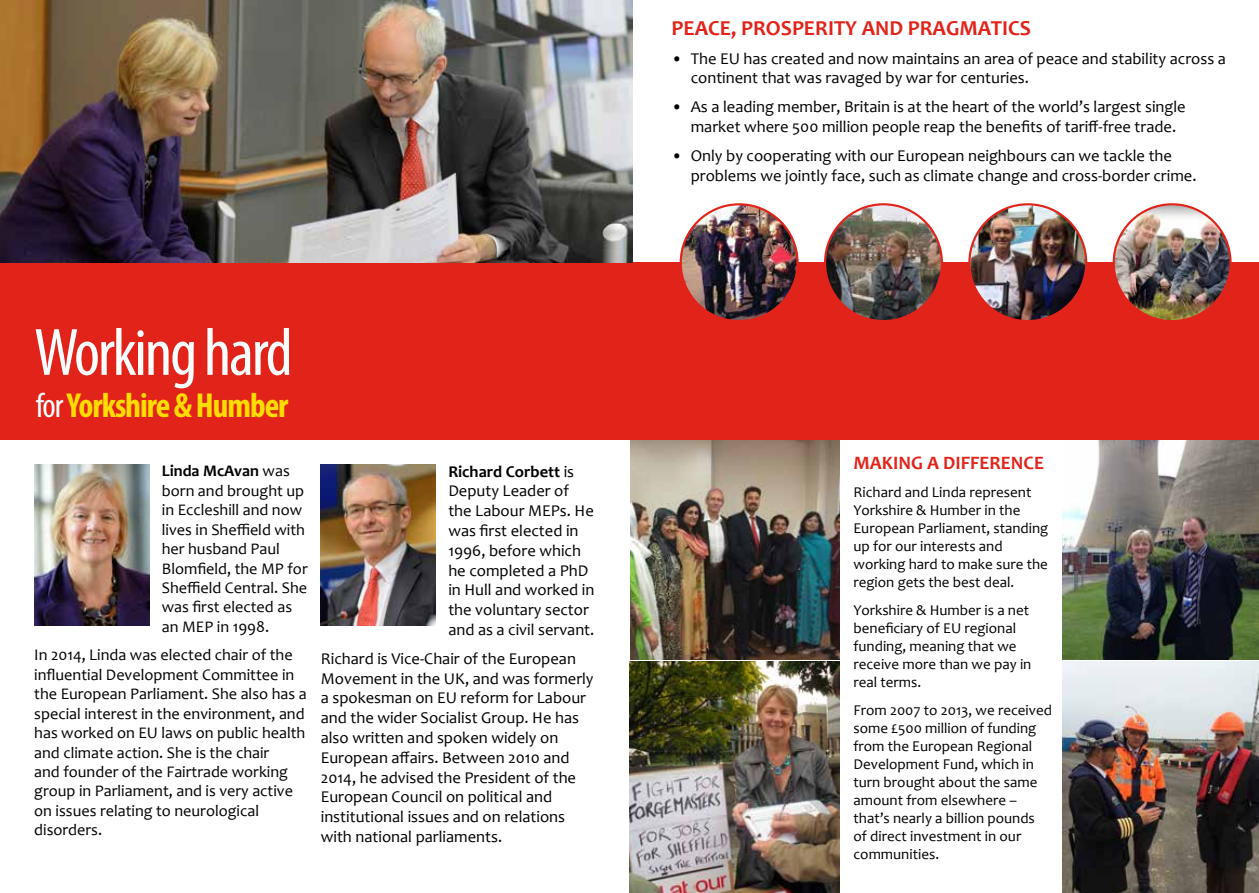
<style>
.page{position:relative;width:1259px;height:893px;background:#fff}
.page>*{position:absolute;margin:0;border:0;box-sizing:border-box;transform-origin:0 0}
.t1{font:condensed 67.65px "Myriad Pro";letter-spacing:-.03em;color:#fff}
.t2{font:700 condensed 34.8px "Myriad Pro";letter-spacing:-.03em;color:#fd0}
.t3{font:700 21.45px "Candara";color:#e2231a}
.t4{font:700 19.05px "Candara";color:#e2231a}
.t5{font:16.5px/19.8px "Candara";color:#000}
.t6{font:16.2px/19.5px "Candara";color:#000}
.t7{font:15px/18px "Candara";color:#000}
.s1{font-weight:400;color:#fff}
.s2{font-weight:700}
</style>
<div class="page">
<img style="left:629px;top:440px;width:210px;height:453px">
<img style="left:1062px;top:662px;width:197px;height:231px">
<img style="left:1062px;top:440px;width:197px;height:220px">
<div style="left:0;top:263px;width:1259px;height:177px;background:#e2231a"></div>
<img style="left:0;top:0;width:633px;height:263px">
<img style="left:34px;top:465px;width:115px;height:161px">
<img style="left:321px;top:465px;width:114px;height:161px">
<img style="left:681px;top:204px;width:116px;height:117px;border-radius:58px">
<div style="left:679px;top:203px;width:119px;height:119px;border:2px solid #e2231a;border-radius:50%"></div>
<img style="left:825px;top:204px;width:117px;height:117px;border-radius:58px">
<div style="left:824px;top:203px;width:119px;height:119px;border:2px solid #e2231a;border-radius:50%"></div>
<img style="left:969px;top:204px;width:117px;height:117px;border-radius:58px">
<div style="left:968px;top:203px;width:119px;height:119px;border:2px solid #e2231a;border-radius:50%"></div>
<img style="left:1113px;top:204px;width:117px;height:117px;border-radius:58px">
<div style="left:1112px;top:203px;width:119px;height:119px;border:2px solid #e2231a;border-radius:50%"></div>
<h1 class="t1" style="left:34px;top:312px;width:260px">Working hard</h1>
<h2 class="t2" style="left:36px;top:383px;width:254px"><span class="s1">for</span> Yorkshire &amp; Humber</h2>
<p class="t6" style="left:162px;top:461px;width:147px"><span class="s2">Linda McAvan</span> was born and brought up in Eccleshill and now lives in Sheffield with her husband Paul<br>Blomfield, the MP for<br>Sheffield Central. She was first elected as an MEP in 1998.</p>
<p class="t6" style="left:34px;top:645px;width:274px">In 2014, Linda was elected chair of the influential Development Committee in the European Parliament. She also has a special interest in the environment, and has worked on EU laws on public health and climate action. She is the chair<br>and founder of the Fairtrade working group in Parliament, and is very active on issues relating to neurological disorders.</p>
<p class="t5" style="left:448px;top:461px;width:147px"><span class="s2">Richard Corbett</span> is<br>Deputy Leader of the Labour MEPs. He was first elected in<br>1996, before which he completed a PhD in Hull and worked in the voluntary sector and as a civil servant.</p>
<p class="t5" style="left:321px;top:648px;width:274px">Richard is Vice-Chair of the European Movement in the UK, and was formerly a spokesman on EU reform for Labour and the wider Socialist Group. He has also written and spoken widely on European affairs. Between 2010 and 2014, he advised the President of the European Council on political and institutional issues and on relations with national parliaments.</p>
<h3 class="t3" style="left:671px;top:14px;width:361px">PEACE, PROSPERITY AND PRAGMATICS</h3>
<p class="t5" style="left:691px;top:48px;width:537px;text-indent:-19px">• The EU has created and now maintains an area of peace and stability across a continent that was ravaged by war for centuries.</p>
<p class="t5" style="left:671px;top:97px;width:516px;text-align:center">• As a leading member, Britain is at the heart of the world’s largest single market where 500 million people reap the benefits of tariff-free trade.</p>
<p class="t5" style="left:691px;top:146px;width:507px;text-indent:-19px">• Only by cooperating with our European neighbours can we tackle the problems we jointly face, such as climate change and cross-border crime.</p>
<p class="t4" style="left:853px;top:450px;width:192px">MAKING A DIFFERENCE</p>
<p class="t7" style="left:853px;top:483px;width:196px">Richard and Linda represent<br>Yorkshire &amp; Humber in the<br>European Parliament, standing up for our interests and working hard to make sure the region gets the best deal.</p>
<p class="t7" style="left:853px;top:601px;width:179px">Yorkshire &amp; Humber is a net beneficiary of EU regional funding, meaning that we receive more than we pay in real terms.</p>
<p class="t7" style="left:853px;top:701px;width:200px">From 2007 to 2013, we received some £500 million of funding from the European Regional<br>Development Fund, which in turn brought about the same amount from elsewhere – that’s nearly a billion pounds of direct investment in our communities.</p>
</div>
